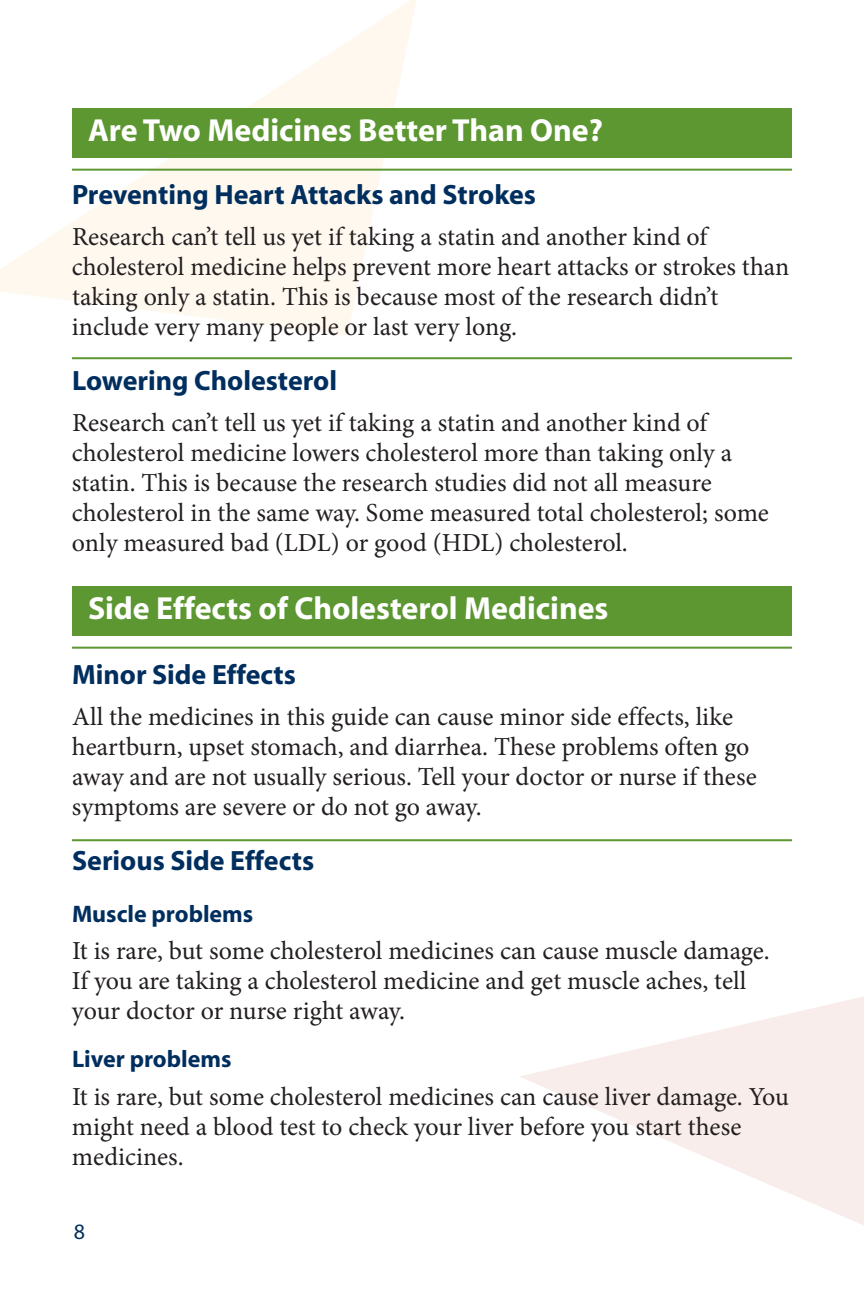
<style>
.page{position:relative;width:864px;height:1296px;background:#fff}
.page>*{position:absolute;margin:0;border:0;box-sizing:border-box;transform-origin:0 0}
.t1{font:700 32px "Myriad";color:#fff}
.t2{font:700 28px "Myriad";color:#002e5e}
.t3{font:26px/30px "Minion Pro";letter-spacing:-.005em;color:#231f20}
.t4{font:700 24px "Myriad";color:#002e5e}
.t5{font:22px "Myriad";color:#002e5e}
</style>
<div class="page">
<svg style="left:520px;top:996px;width:344px;height:229px;fill:#f9f1ef"></svg>
<svg style="left:0;top:0;width:417px;height:335px"></svg>
<div style="left:72px;top:108px;width:720px;height:49px;background:#5c9731"></div>
<hr style="left:72px;top:169px;width:720px;height:2px;background:#5c9731">
<hr style="left:72px;top:357px;width:720px;height:2px;background:#5c9731">
<hr style="left:72px;top:839px;width:720px;height:2px;background:#5c9731">
<div style="left:72px;top:586px;width:720px;height:49px;background:#5c9731"></div>
<hr style="left:72px;top:647px;width:720px;height:2px;background:#5c9731">
<p class="t1" style="left:88px;top:118px;width:516px">Are Two Medicines Better Than One?</p>
<p class="t2" style="left:72px;top:184px;width:466px">Preventing Heart Attacks and Strokes</p>
<p class="t3" style="left:72px;top:224px;width:719px">Research can’t tell us yet if taking a statin and another kind of cholesterol medicine helps prevent more heart attacks or strokes than taking only a statin. This is because most of the research didn’t include very many people or last very long.</p>
<p class="t2" style="left:72px;top:370px;width:267px">Lowering Cholesterol</p>
<p class="t3" style="left:72px;top:410px;width:698px">Research can’t tell us yet if taking a statin and another kind of cholesterol medicine lowers cholesterol more than taking only a statin. This is because the research studies did not all measure cholesterol in the same way. Some measured total cholesterol; some only measured bad (LDL) or good (HDL) cholesterol.</p>
<p class="t1" style="left:88px;top:596px;width:522px">Side Effects of Cholesterol Medicines</p>
<p class="t2" style="left:72px;top:664px;width:225px">Minor Side Effects</p>
<p class="t3" style="left:72px;top:704px;width:686px">All the medicines in this guide can cause minor side effects, like heartburn, upset stomach, and diarrhea. These problems often go away and are not usually serious. Tell your doctor or nurse if these symptoms are severe or do not go away.</p>
<p class="t2" style="left:72px;top:850px;width:244px">Serious Side Effects</p>
<p class="t4" style="left:72px;top:905px;width:183px">Muscle problems</p>
<p class="t3" style="left:72px;top:938px;width:699px">It is rare, but some cholesterol medicines can cause muscle damage.<br>If you are taking a cholesterol medicine and get muscle aches, tell your doctor or nurse right away.</p>
<p class="t4" style="left:72px;top:1050px;width:161px">Liver problems</p>
<p class="t3" style="left:72px;top:1084px;width:718px">It is rare, but some cholesterol medicines can cause liver damage. You might need a blood test to check your liver before you start these medicines.</p>
<p class="t5" style="left:74px;top:1224px;width:13px">8</p>
</div>
